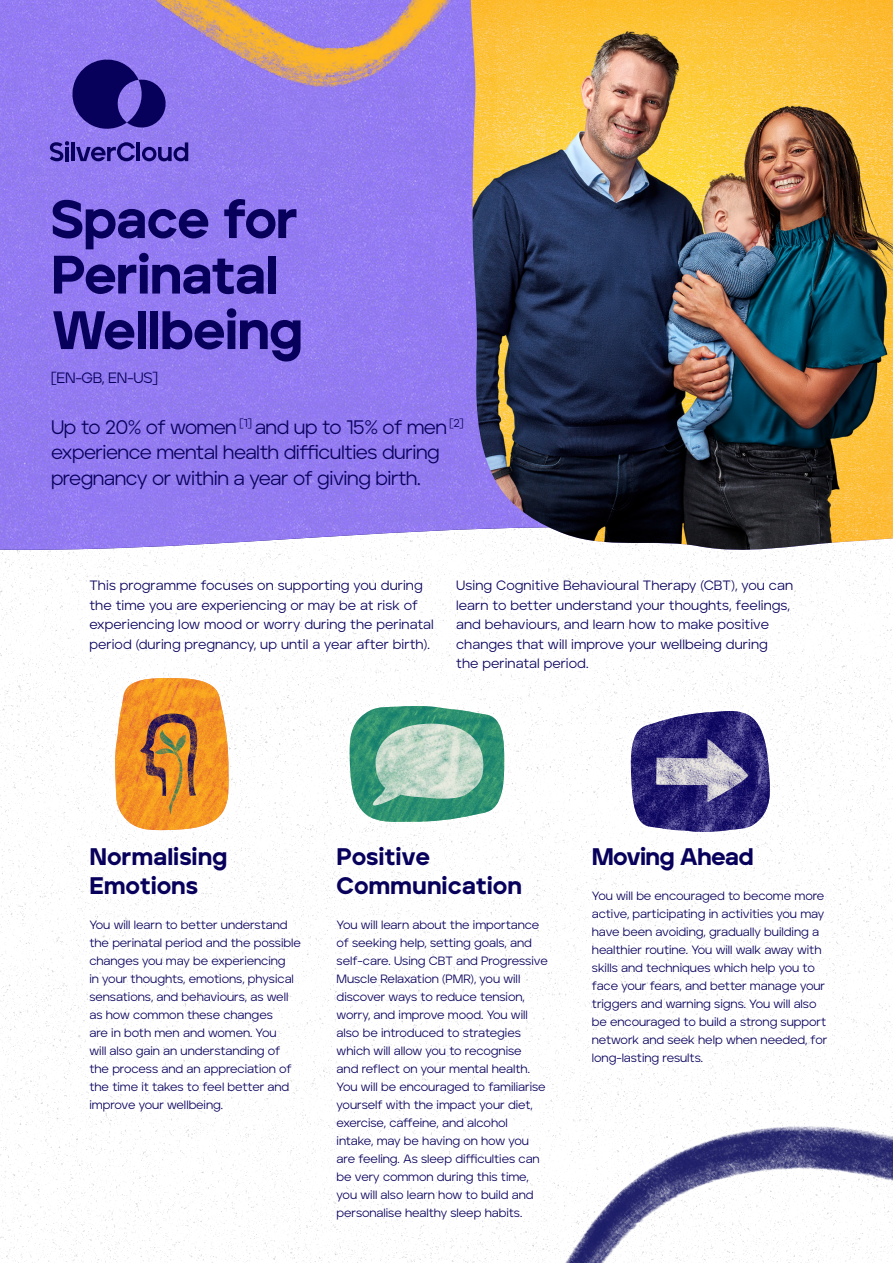
<style>
.page{position:relative;width:893px;height:1263px;background:#fff}
.page>*{position:absolute;margin:0;border:0;box-sizing:border-box;transform-origin:0 0}
.t1{font:900 54px/55.5px "Aventa";letter-spacing:-.025em;color:#08015c}
.Body_Copy{font:900 24px/28.8px "Aventa";letter-spacing:-.005em;color:#08015c}
.Body_Copy-2{font:900 24px "Aventa";letter-spacing:-.035em;color:#08015c}
.t2{font:19.5px/25.5px "Aventa";letter-spacing:-.025em;color:#08015c}
.t3{font:15px "Aventa";letter-spacing:-.02em;color:#08015c}
.Body_Copy-3{font:13.5px/19.5px "Aventa";letter-spacing:.005em;color:#08015c}
.Body_Copy-4{font:12px/18px "Aventa";letter-spacing:-.005em;color:#08015c}
</style>
<div class="page">
<img style="left:0;top:553px;width:893px;height:710px">
<img style="left:520px;top:1091px;width:373px;height:172px">
<img style="left:0;top:0;width:459px;height:552px">
<img style="left:115px;top:0;width:344px;height:88px">
<img style="left:630px;top:711px;width:140px;height:121px">
<img style="left:656px;top:738px;width:92px;height:64px">
<img style="left:115px;top:678px;width:115px;height:152px">
<img style="left:140px;top:713px;width:58px;height:83px">
<img style="left:155px;top:730px;width:31px;height:85px">
<img style="left:350px;top:706px;width:154px;height:116px">
<img style="left:369px;top:724px;width:119px;height:84px">
<svg style="left:459px;top:0;width:434px;height:555px;fill:#957cf4"></svg>
<img style="left:471px;top:0;width:422px;height:551px">
<svg style="left:68px;top:55px;width:101px;height:76px"></svg>
<hr style="left:71px;top:142px;width:4px;height:19px;background:#08015c">
<svg style="left:76px;top:142px;width:59px;height:19px"></svg>
<hr style="left:137px;top:142px;width:3px;height:19px;background:#08015c">
<svg style="left:142px;top:142px;width:46px;height:19px"></svg>
<svg style="left:50px;top:141px;width:19px;height:20px"></svg>
<p class="t1" style="left:51px;top:190px;width:254px">Space for<br>Perinatal<br>Wellbeing</p>
<p class="t3" style="left:51px;top:368px;width:108px">[EN-GB, EN-US]</p>
<p class="t2" style="left:51px;top:414px;width:414px">Up to 20% of women <sup>[1]</sup> and up to 15% of men <sup>[2] </sup>experience mental health difficulties during pregnancy or within a year of giving birth.</p>
<p class="Body_Copy-3" style="left:89px;top:575px;width:346px">This programme focuses on supporting you during the time you are experiencing or may be at risk of experiencing low mood or worry during the perinatal period (during pregnancy, up until a year after birth).</p>
<p class="Body_Copy-3" style="left:456px;top:575px;width:338px">Using Cognitive Behavioural Therapy (CBT), you can learn to better understand your thoughts, feelings, and behaviours, and learn how to make positive changes that will improve your wellbeing during the perinatal period.</p>
<p class="Body_Copy" style="left:89px;top:841px;width:139px">Normalising<br>Emotions</p>
<p class="Body_Copy-4" style="left:89px;top:915px;width:213px">You will learn to better understand the perinatal period and the possible changes you may be experiencing<br>in your thoughts, emotions, physical sensations, and behaviours, as well as how common these changes<br>are in both men and women. You<br>will also gain an understanding of the process and an appreciation of the time it takes to feel better and improve your wellbeing.</p>
<p class="Body_Copy" style="left:337px;top:841px;width:187px">Positive<br>Communication</p>
<p class="Body_Copy-4" style="left:337px;top:915px;width:213px">You will learn about the importance of seeking help, setting goals, and self-care. Using CBT and Progressive Muscle Relaxation (PMR), you will discover ways to reduce tension, worry, and improve mood. You will also be introduced to strategies which will allow you to recognise<br>and reflect on your mental health.<br>You will be encouraged to familiarise yourself with the impact your diet, exercise, caffeine, and alcohol<br>intake, may be having on how you are feeling. As sleep difficulties can be very common during this time, you will also learn how to build and personalise healthy sleep habits.</p>
<p class="Body_Copy-2" style="left:592px;top:841px;width:163px">Moving Ahead</p>
<p class="Body_Copy-4" style="left:592px;top:886px;width:237px">You will be encouraged to become more active, participating in activities you may have been avoiding, gradually building a healthier routine. You will walk away with skills and techniques which help you to face your fears, and better manage your triggers and warning signs. You will also be encouraged to build a strong support network and seek help when needed, for long-lasting results.</p>
</div>
